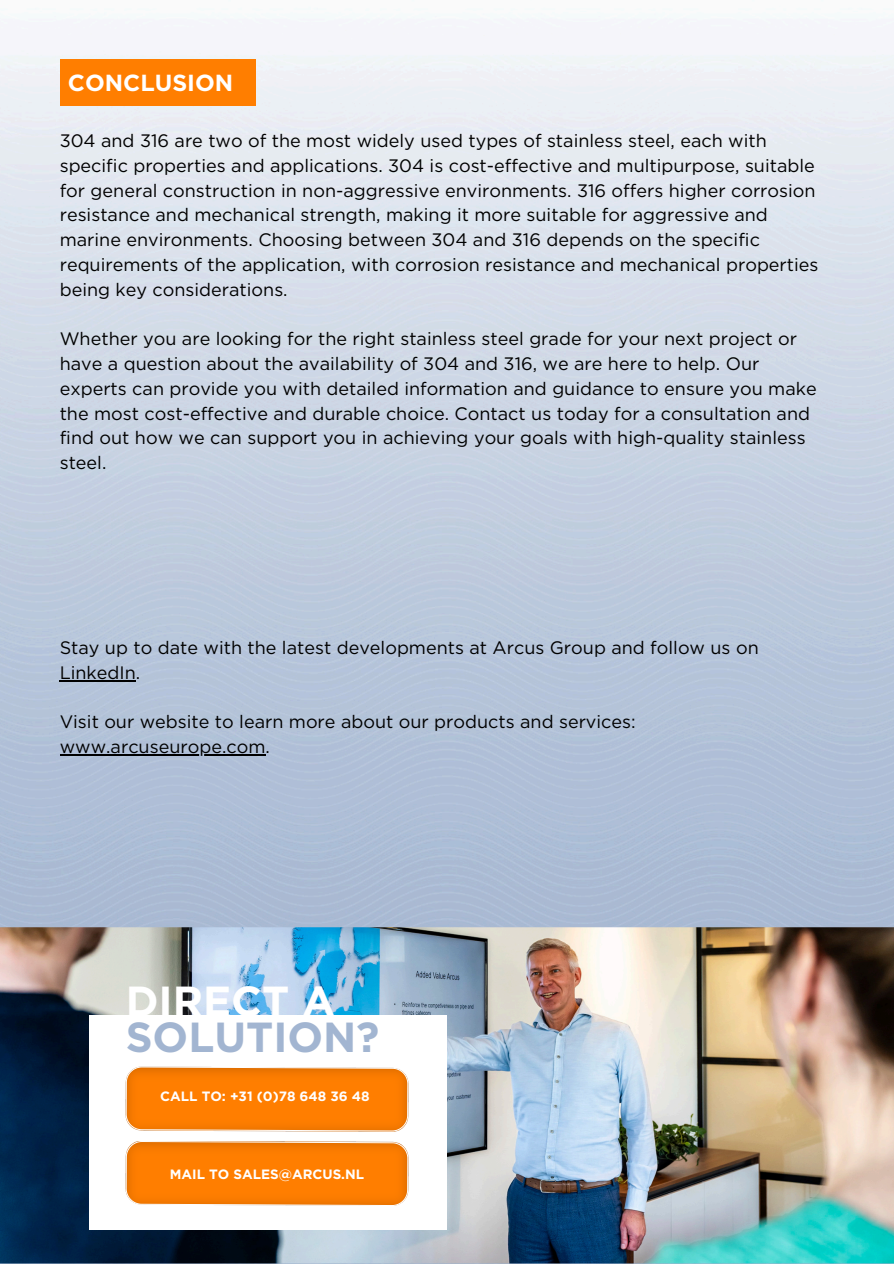
<style>
.page{position:relative;width:894px;height:1264px;background:#fff}
.page>*{position:absolute;margin:0;border:0;box-sizing:border-box;transform-origin:0 0}
.t1{font:700 42px "Gotham";color:#a2b5d1}
.t2{font:700 42px "Gotham";color:#fff}
.t3{font:700 23.25px "Gotham";color:#fff}
.t4{font:18px/24.8px "Gotham";color:#000}
.t5{font:700 13.5px "Gotham";color:#fff}
</style>
<div class="page">
<img style="left:0;top:50px;width:893px;height:877px">
<div style="left:60px;top:59px;width:195px;height:47px;background:#ff7e00"></div>
<img style="left:0;top:927px;width:893px;height:336px">
<div style="left:89px;top:1014px;width:358px;height:215px;background:#fff"></div>
<svg style="left:126px;top:1066px;width:282px;height:65px;background:#fa830f"></svg>
<svg style="left:126px;top:1141px;width:282px;height:64px;background:#fa810b"></svg>
<hr style="left:60px;top:680px;width:76px;height:1px;background:#000">
<hr style="left:60px;top:754px;width:205px;height:1px;background:#000">
<h3 class="t3" style="left:68px;top:68px;width:167px">CONCLUSION</h3>
<h2 class="t4" style="left:60px;top:128px;width:760px">304 and 316 are two of the most widely used types of stainless steel, each with specific properties and applications. 304 is cost-effective and multipurpose, suitable for general construction in non-aggressive environments. 316 offers higher corrosion resistance and mechanical strength, making it more suitable for aggressive and marine environments. Choosing between 304 and 316 depends on the specific requirements of the application, with corrosion resistance and mechanical properties being key considerations.</h2>
<h3 class="t4" style="left:60px;top:326px;width:758px">Whether you are looking for the right stainless steel grade for your next project or have a question about the availability of 304 and 316, we are here to help. Our experts can provide you with detailed information and guidance to ensure you make the most cost-effective and durable choice. Contact us today for a consultation and find out how we can support you in achieving your goals with high-quality stainless steel.</h3>
<p class="t4" style="left:60px;top:635px;width:700px">Stay up to date with the latest developments at Arcus Group and follow us on<br>LinkedIn.</p>
<p class="t4" style="left:60px;top:709px;width:577px">Visit our website to learn more about our products and services:</p>
<p class="t4" style="left:60px;top:734px;width:211px">www.arcuseurope.com.</p>
<p class="t2" style="left:126px;top:975px;width:211px">DIRECT A</p>
<h1 class="t1" style="left:126px;top:1011px;width:255px">SOLUTION?</h1>
<h1 class="t5" style="left:160px;top:1088px;width:211px">CALL TO: +31 (0)78 648 36 48</h1>
<p class="t5" style="left:170px;top:1165px;width:196px">MAIL TO SALES@ARCUS.NL</p>
</div>
